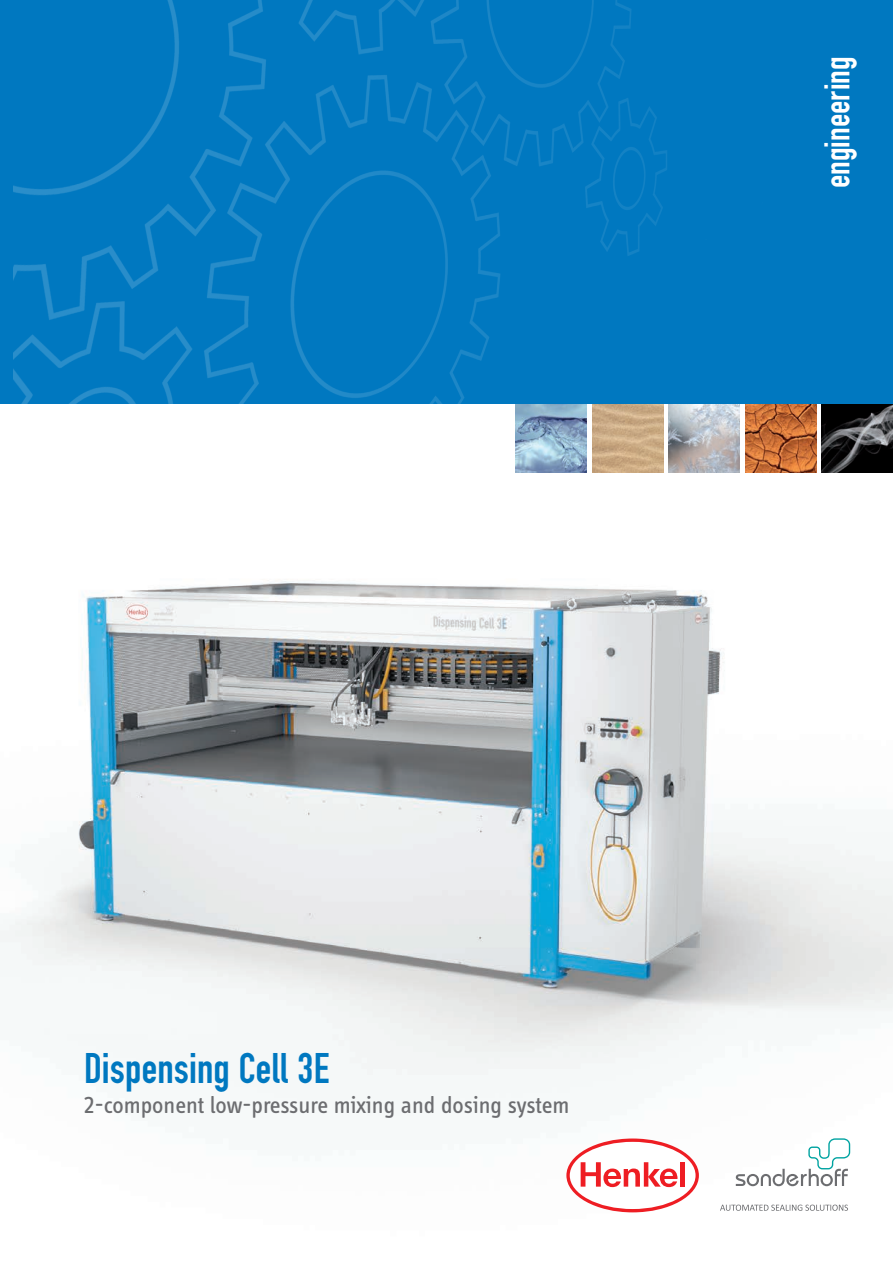
<style>
.page{position:relative;width:893px;height:1263px;background:#fff}
.page>*{position:absolute;margin:0;border:0;box-sizing:border-box;transform-origin:0 0}
.t1{font:45px "Engschrift DIND";color:#0078c0}
.t2{font:37.5px "Engschrift DIND";color:#fff}
.t3{font:24px "Info Display OT";color:#6c6d70}
</style>
<div class="page">
<img style="left:0;top:581px;width:893px;height:632px">
<img style="left:669px;top:404px;width:71px;height:68px">
<img style="left:592px;top:404px;width:71px;height:68px">
<img style="left:745px;top:404px;width:71px;height:68px">
<img style="left:516px;top:404px;width:71px;height:68px">
<img style="left:822px;top:404px;width:71px;height:68px">
<div style="left:13px;top:0;width:880px;height:404px;background:#0078c0"></div>
<svg style="left:566px;top:1138px;width:133px;height:74px"></svg>
<div style="left:570px;top:1142px;width:126px;height:67px;background:#fff;border-radius:50%"></div>
<svg style="left:581px;top:1162px;width:97px;height:25px"></svg>
<div style="left:680px;top:1162px;width:5px;height:24px;background:#ee1d23"></div>
<svg style="left:720px;top:1204px;width:128px;height:7px"></svg>
<svg style="left:736px;top:1138px;width:114px;height:48px"></svg>
<div style="left:0;top:0;width:13px;height:404px;background:#0078c0"></div>
<h2 class="t2" style="left:817px;top:188px;width:133px;rotate:-90deg">engineering</h2>
<h1 class="t1" style="left:84px;top:1044px;width:247px">Dispensing Cell 3E</h1>
<p class="t3" style="left:84px;top:1091px;width:487px">2-component low-pressure mixing and dosing system</p>
</div>
